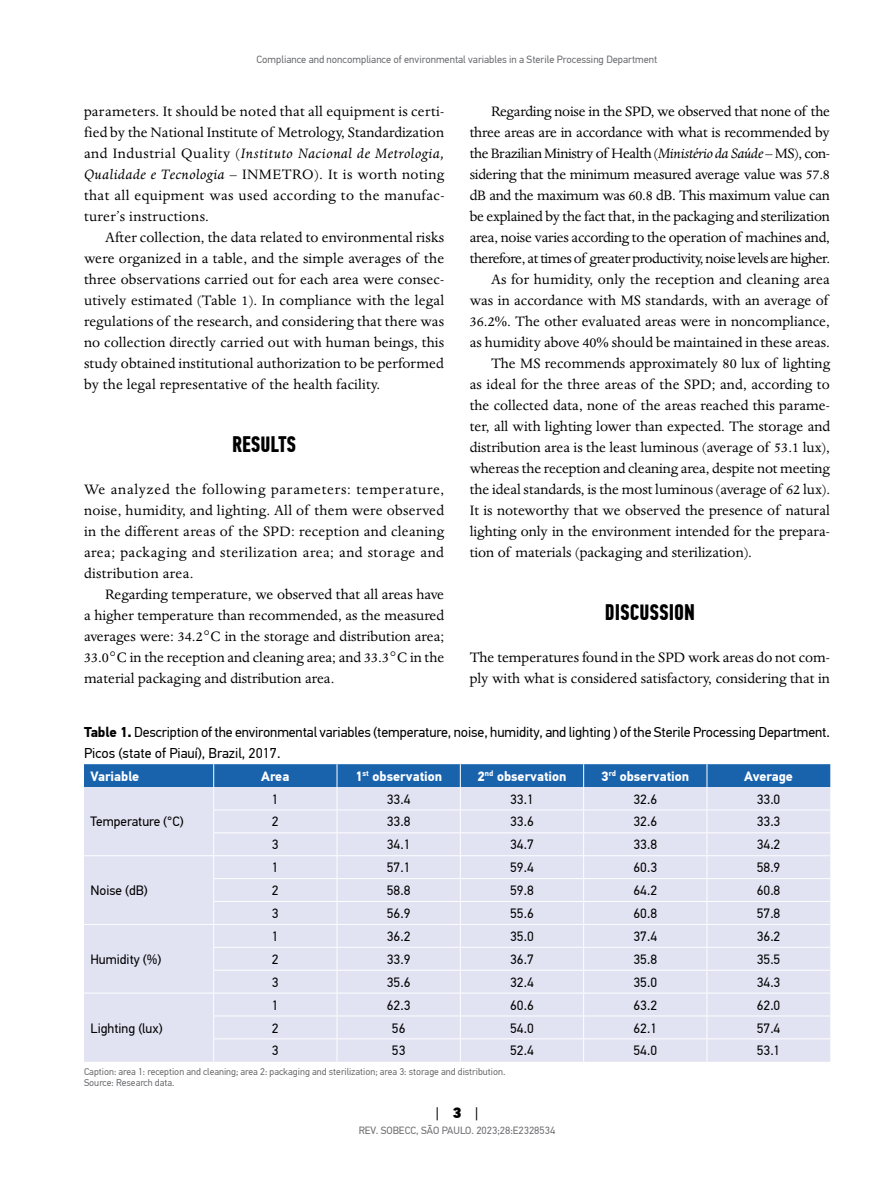
<style>
.page{position:relative;width:893px;height:1191px;background:#fff}
.page>*{position:absolute;margin:0;border:0;box-sizing:border-box;transform-origin:0 0}
.t1{font:700 22.5px "PF Din Text Comp Pro";color:#000}
.t2{font:15.75px/21px "Dante MT Std";color:#000;text-align:justify}
.t3{font:15.75px "Dante MT Std";letter-spacing:-.03em;color:#000}
.t4{font:15.75px "Dante MT Std";letter-spacing:-.025em;color:#000}
.t5{font:15px "PF Din Text Pro";color:#000}
.t6{font:14.25px/21px "PF Din Text Pro";letter-spacing:-.01em;color:#000}
.t7{font:13.5px "PF Din Text Pro";color:#000}
.t8{font:700 13.5px "PF Din Text Pro";color:#fff}
.t9{font:10.5px "PF Din Text Pro";color:#6d6e71}
.t10{font:9.75px/10.5px "PF Din Text Pro";color:#6d6e71}
.s1{font-style:italic}
.s2{font-weight:700}
.s3{font-weight:900}
</style>
<div class="page">
<svg style="left:84px;top:764px;width:746px;height:297px;background:#d2d9ed"></svg>
<p class="t9" style="left:257px;top:53px;width:402px">Compliance and noncompliance of environmental variables in a Sterile Processing Department</p>
<p class="t2" style="left:84px;top:100px;width:362px">parameters. It should be noted that all equipment is certi&shy;fied by the National Institute of Metrology, Standardization and Industrial Quality (<span class="s1">Instituto Nacional de Metrologia, Qualidade e Tecnologia</span> – INMETRO). It is worth noting that all equipment was used according to the manufac&shy;turer’s instructions.</p>
<p class="t2" style="left:84px;top:226px;width:362px;text-indent:21px">After collection, the data related to environmental risks were organized in a table, and the simple averages of the three observations carried out for each area were consec&shy;utively estimated (Table 1). In compliance with the legal regulations of the research, and considering that there was no collection directly carried out with human beings, this study obtained institutional authorization to be performed by the legal representative of the health facility.</p>
<p class="t2" style="left:491px;top:100px;width:340px">Regarding noise in the SPD, we observed that none of the</p>
<p class="t2" style="left:470px;top:121px;width:362px">three areas are in accordance with what is recommended by</p>
<p class="t4" style="left:470px;top:143px;width:362px">the Brazilian Ministry of Health (<span class="s1">Ministério da Saúde</span> – MS), con-</p>
<p class="t2" style="left:470px;top:163px;width:362px">sidering that the minimum measured average value was 57.8</p>
<p class="t2" style="left:470px;top:184px;width:362px">dB and the maximum was 60.8 dB. This maximum value can</p>
<p class="t2" style="left:470px;top:205px;width:362px">be explained by the fact that, in the packaging and sterilization</p>
<p class="t2" style="left:470px;top:226px;width:362px">area, noise varies according to the operation of machines and,</p>
<p class="t3" style="left:470px;top:248px;width:362px">therefore, at times of greater productivity, noise levels are higher.</p>
<p class="t2" style="left:491px;top:268px;width:340px">As for humidity, only the reception and cleaning area</p>
<p class="t2" style="left:470px;top:289px;width:360px">was in accordance with MS standards, with an average of</p>
<p class="t2" style="left:470px;top:310px;width:362px">36.2%. The other evaluated areas were in noncompliance,</p>
<p class="t2" style="left:470px;top:331px;width:362px">as humidity above 40% should be maintained in these areas.</p>
<p class="t2" style="left:491px;top:352px;width:341px">The MS recommends approximately 80 lux of lighting</p>
<p class="t2" style="left:470px;top:373px;width:362px">as ideal for the three areas of the SPD; and, according to</p>
<p class="t2" style="left:470px;top:394px;width:362px">the collected data, none of the areas reached this parame-</p>
<p class="t2" style="left:470px;top:415px;width:362px">ter, all with lighting lower than expected. The storage and</p>
<p class="t2" style="left:470px;top:436px;width:362px">distribution area is the least luminous (average of 53.1 lux),</p>
<p class="t2" style="left:470px;top:457px;width:362px">whereas the reception and cleaning area, despite not meeting</p>
<p class="t2" style="left:470px;top:478px;width:362px">the ideal standards, is the most luminous (average of 62 lux).</p>
<p class="t2" style="left:470px;top:499px;width:362px">It is noteworthy that we observed the presence of natural</p>
<p class="t2" style="left:470px;top:520px;width:362px">lighting only in the environment intended for the prepara-</p>
<p class="t2" style="left:470px;top:541px;width:284px">tion of materials (packaging and sterilization).</p>
<h1 class="t1" style="left:232px;top:430px;width:66px">RESULTS</h1>
<p class="t2" style="left:84px;top:478px;width:362px">We analyzed the following parameters: temperature, noise, humidity, and lighting. All of them were observed in the different areas of the SPD: reception and cleaning area; packaging and sterilization area; and storage and distribution area.</p>
<p class="t2" style="left:84px;top:583px;width:362px;text-indent:21px">Regarding temperature, we observed that all areas have a higher temperature than recommended, as the measured averages were: 34.2°C in the storage and distribution area; 33.0°C in the reception and cleaning area; and 33.3°C in the material packaging and distribution area.</p>
<h1 class="t1" style="left:605px;top:598px;width:92px">DISCUSSION</h1>
<p class="t2" style="left:470px;top:646px;width:362px">The temperatures found in the SPD work areas do not com&shy;ply with what is considered satisfactory, considering that in</p>
<p class="t6" style="left:84px;top:721px;width:747px"><span class="s2">Table 1.</span> Description of the environmental variables (temperature, noise, humidity, and lighting ) of the Sterile Processing Department.<br>Picos (state of Piauí), Brazil, 2017.</p>
<p class="t8" style="left:90px;top:768px;width:51px">Variable</p>
<p class="t8" style="left:261px;top:768px;width:30px">Area</p>
<p class="t8" style="left:355px;top:768px;width:89px">1<sup>st</sup> observation</p>
<p class="t8" style="left:477px;top:768px;width:91px">2<sup>nd</sup> observation</p>
<p class="t8" style="left:601px;top:768px;width:89px">3<sup>rd</sup> observation</p>
<p class="t8" style="left:744px;top:768px;width:51px">Average</p>
<p class="t7" style="left:90px;top:814px;width:95px">Temperature (°C)</p>
<p class="t7" style="left:272px;top:791px;width:8px">1</p>
<p class="t7" style="left:387px;top:791px;width:25px">33.4</p>
<p class="t7" style="left:510px;top:791px;width:25px">33.1</p>
<p class="t7" style="left:633px;top:791px;width:25px">32.6</p>
<p class="t7" style="left:757px;top:791px;width:25px">33.0</p>
<p class="t7" style="left:272px;top:814px;width:8px">2</p>
<p class="t7" style="left:387px;top:814px;width:25px">33.8</p>
<p class="t7" style="left:510px;top:814px;width:25px">33.6</p>
<p class="t7" style="left:633px;top:814px;width:25px">32.6</p>
<p class="t7" style="left:757px;top:814px;width:25px">33.3</p>
<p class="t7" style="left:272px;top:836px;width:8px">3</p>
<p class="t7" style="left:387px;top:836px;width:25px">34.1</p>
<p class="t7" style="left:510px;top:836px;width:25px">34.7</p>
<p class="t7" style="left:633px;top:836px;width:25px">33.8</p>
<p class="t7" style="left:757px;top:836px;width:25px">34.2</p>
<p class="t7" style="left:90px;top:882px;width:59px">Noise (dB)</p>
<p class="t7" style="left:90px;top:951px;width:72px">Humidity (%)</p>
<p class="t7" style="left:272px;top:859px;width:8px">1</p>
<p class="t7" style="left:387px;top:859px;width:25px">57.1</p>
<p class="t7" style="left:510px;top:859px;width:25px">59.4</p>
<p class="t7" style="left:633px;top:859px;width:25px">60.3</p>
<p class="t7" style="left:757px;top:859px;width:25px">58.9</p>
<p class="t7" style="left:272px;top:882px;width:8px">2</p>
<p class="t7" style="left:387px;top:882px;width:25px">58.8</p>
<p class="t7" style="left:510px;top:882px;width:25px">59.8</p>
<p class="t7" style="left:633px;top:882px;width:25px">64.2</p>
<p class="t7" style="left:757px;top:882px;width:25px">60.8</p>
<p class="t7" style="left:272px;top:905px;width:8px">3</p>
<p class="t7" style="left:387px;top:905px;width:25px">56.9</p>
<p class="t7" style="left:510px;top:905px;width:25px">55.6</p>
<p class="t7" style="left:633px;top:905px;width:25px">60.8</p>
<p class="t7" style="left:757px;top:905px;width:25px">57.8</p>
<p class="t7" style="left:272px;top:928px;width:8px">1</p>
<p class="t7" style="left:387px;top:928px;width:25px">36.2</p>
<p class="t7" style="left:510px;top:928px;width:25px">35.0</p>
<p class="t7" style="left:633px;top:928px;width:25px">37.4</p>
<p class="t7" style="left:757px;top:928px;width:25px">36.2</p>
<p class="t7" style="left:272px;top:951px;width:8px">2</p>
<p class="t7" style="left:387px;top:951px;width:25px">33.9</p>
<p class="t7" style="left:510px;top:951px;width:25px">36.7</p>
<p class="t7" style="left:633px;top:951px;width:25px">35.8</p>
<p class="t7" style="left:757px;top:951px;width:25px">35.5</p>
<p class="t7" style="left:272px;top:974px;width:8px">3</p>
<p class="t7" style="left:387px;top:974px;width:25px">35.6</p>
<p class="t7" style="left:510px;top:974px;width:25px">32.4</p>
<p class="t7" style="left:633px;top:974px;width:25px">35.0</p>
<p class="t7" style="left:757px;top:974px;width:25px">34.3</p>
<p class="t7" style="left:272px;top:997px;width:8px">1</p>
<p class="t7" style="left:387px;top:997px;width:25px">62.3</p>
<p class="t7" style="left:510px;top:997px;width:25px">60.6</p>
<p class="t7" style="left:633px;top:997px;width:25px">63.2</p>
<p class="t7" style="left:757px;top:997px;width:25px">62.0</p>
<p class="t7" style="left:272px;top:1020px;width:8px">2</p>
<p class="t7" style="left:392px;top:1020px;width:15px">56</p>
<p class="t7" style="left:510px;top:1020px;width:25px">54.0</p>
<p class="t7" style="left:633px;top:1020px;width:25px">62.1</p>
<p class="t7" style="left:757px;top:1020px;width:25px">57.4</p>
<p class="t7" style="left:272px;top:1042px;width:8px">3</p>
<p class="t7" style="left:392px;top:1042px;width:15px">53</p>
<p class="t7" style="left:510px;top:1042px;width:25px">52.4</p>
<p class="t7" style="left:633px;top:1042px;width:25px">54.0</p>
<p class="t7" style="left:757px;top:1042px;width:25px">53.1</p>
<p class="t10" style="left:84px;top:1067px;width:423px">Caption: area 1: reception and cleaning; area 2: packaging and sterilization; area 3: storage and distribution.<br>Source: Research data.</p>
<p class="t7" style="left:90px;top:1020px;width:74px">Lighting (lux)</p>
<p class="t5" style="left:436px;top:1103px;width:44px">| <span class="s3">3</span> |</p>
<p class="t9" style="left:359px;top:1124px;width:198px">REV. SOBECC, SÃO PAULO. 2023;28:E2328534</p>
</div>
